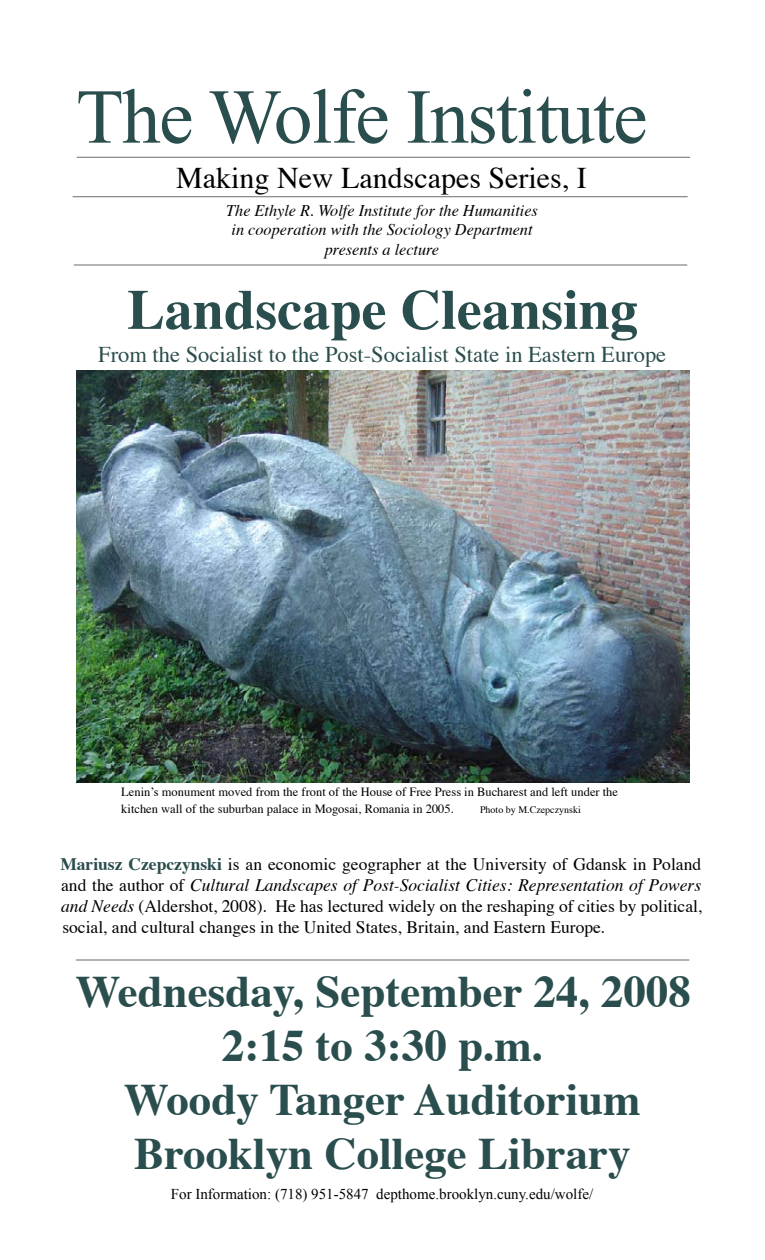
<style>
.page{position:relative;width:765px;height:1260px;background:#fff}
.page>*{position:absolute;margin:0;border:0;box-sizing:border-box;transform-origin:0 0}
.t1{font:77.5px "Times New Roman";letter-spacing:-.02em;color:#2a4d4d}
.t2{font:700 56.25px "Times";color:#2a4d4d}
.t3{font:700 45px/54px "Times";color:#2a4d4d;text-align:center}
.t4{font:30px "Times";color:#000}
.t5{font:22.5px "Times";color:#2a4d4d}
.t6{font:17.5px/21px "Times";color:#000;text-align:justify}
.t7{font:italic 16.25px/19.5px "Times";color:#000;text-align:center}
.t8{font:15px "Times New Roman";color:#000}
.t9{font:12.5px/16.5px "Times";color:#000}
.t10{font:10px "Times";color:#000}
.s1{font-weight:700;color:#2a4d4d}
.s2{font-style:italic}
</style>
<div class="page">
<hr style="left:77px;top:157px;width:613px;height:1px;background:#88898c">
<hr style="left:73px;top:196px;width:615px;height:1px;background:#88898c">
<hr style="left:76px;top:959px;width:613px;height:2px;background:#88898c">
<hr style="left:74px;top:264px;width:613px;height:2px;background:#88898c">
<img style="left:77px;top:370px;width:613px;height:412px">
<h1 class="t1" style="left:76px;top:72px;width:573px">The Wolfe Institute</h1>
<h3 class="t4" style="left:176px;top:149px;width:412px">Making New Landscapes Series, I</h3>
<p class="t7" style="left:226px;top:199px;width:313px">The Ethyle R. Wolfe Institute for the Humanities in cooperation with the Sociology Department presents a lecture</p>
<h2 class="t2" style="left:127px;top:256px;width:513px">Landscape Cleansing</h2>
<p class="t5" style="left:98px;top:333px;width:570px">From the Socialist to the Post-Socialist State in Eastern Europe</p>
<p class="t9" style="left:121px;top:783px;width:498px">Lenin’s monument moved from the front of the House of Free Press in Bucharest and left under the kitchen wall of the suburban palace in Mogosai, Romania in 2005.</p>
<p class="t10" style="left:480px;top:800px;width:102px">Photo by M.Czepczynski</p>
<p class="t6" style="left:60px;top:852px;width:644px"><span class="s1">Mariusz Czepczynski</span> is an economic geographer at the University of Gdansk in Poland and the author of <span class="s2">Cultural Landscapes of Post-Socialist Cities: Representation of Powers and Needs</span> (Aldershot, 2008). He has lectured widely on the reshaping of cities by political, social, and cultural changes in the United States, Britain, and Eastern Europe.</p>
<h3 class="t3" style="left:75px;top:960px;width:617px">Wednesday, September 24, 2008<br>2:15 to 3:30 p.m.<br>Woody Tanger Auditorium<br>Brooklyn College Library</h3>
<p class="t8" style="left:171px;top:1186px;width:424px">For Information: (718) 951-5847 depthome.brooklyn.cuny.edu/wolfe/</p>
</div>
